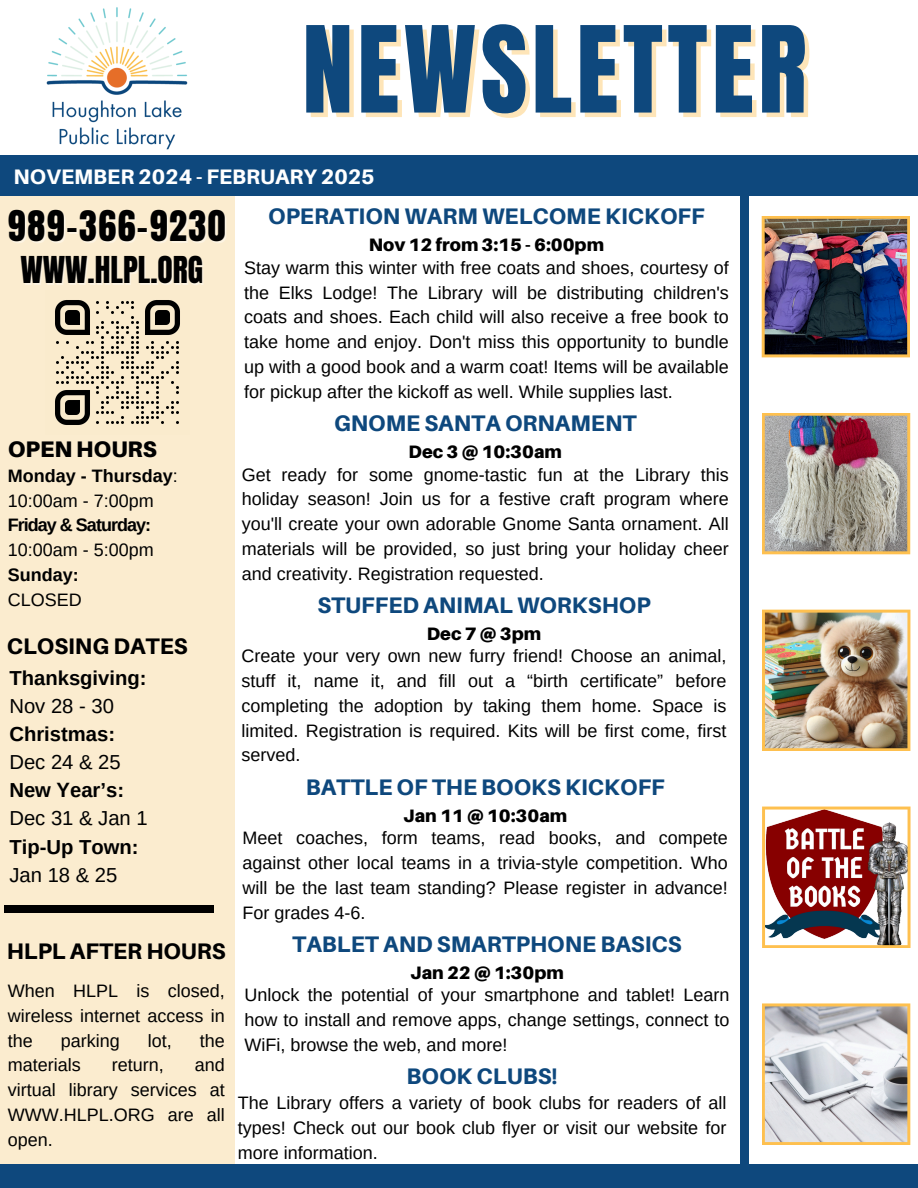
<style>
.page{position:relative;width:918px;height:1188px;background:#fff}
.page>*{position:absolute;margin:0;border:0;box-sizing:border-box;transform-origin:0 0}
.t1{font:101.85px "Anton";letter-spacing:.04em;color:#0e487d}
.t2{font:36px "Anton";letter-spacing:.04em;color:#000}
.t3{font:31.5px "Anton";color:#000}
.t4{font:800 22.5px "Aileron";color:#0e487d}
.t5{font:800 22.5px "Aileron";color:#000}
.t6{font:900 22.5px "Aileron";color:#000}
.t7{font:800 21px "Aileron";color:#fff}
.t8{font:700 20.25px/28.2px "Arimo";color:#000}
.t9{font:18px/24.8px "Arimo";color:#000;text-align:justify}
.t10{font:900 18px "Aileron";color:#000}
.t11{font:700 18px "Arimo";color:#000}
.t12{font:700 18px "Arimo";letter-spacing:-.055em;color:#000}
.s1{font-weight:400}
</style>
<div class="page">
<div style="left:0;top:196px;width:234px;height:992px;background:#fbeccf"></div>
<div style="left:0;top:155px;width:918px;height:41px;background:#0e487d"></div>
<div style="left:741px;top:165px;width:8px;height:1023px;background:#0e487d"></div>
<img style="left:762px;top:216px;width:148px;height:141px">
<svg style="left:762px;top:1003px;width:148px;height:142px;background:#cdcac7"></svg>
<img style="left:762px;top:610px;width:148px;height:141px">
<svg style="left:762px;top:807px;width:149px;height:141px"></svg>
<img style="left:46px;top:7px;width:142px;height:143px">
<div style="left:4px;top:905px;width:210px;height:7px;background:#000"></div>
<img style="left:55px;top:300px;width:125px;height:125px">
<img style="left:762px;top:413px;width:148px;height:141px">
<div style="left:0;top:1165px;width:918px;height:23px;background:#0e487d"></div>
<p class="t1" style="left:302px;top:-3px;width:506px">NEWSLETTER</p>
<p class="t7" style="left:14px;top:164px;width:363px">NOVEMBER 2024 - FEBRUARY 2025</p>
<h2 class="t2" style="left:8px;top:201px;width:219px">989-366-9230</h2>
<p class="t3" style="left:20px;top:248px;width:184px">WWW.HLPL.ORG</p>
<p class="t4" style="left:268px;top:203px;width:438px">OPERATION WARM WELCOME KICKOFF</p>
<h4 class="t10" style="left:369px;top:234px;width:237px">Nov 12 from 3:15 - 6:00pm</h4>
<p class="t9" style="left:244px;top:255px;width:486px">Stay warm this winter with free coats and shoes, courtesy of the Elks Lodge! The Library will be distributing children's coats and shoes. Each child will also receive a free book to take home and enjoy. Don't miss this opportunity to bundle up with a good book and a warm coat! Items will be available for pickup after the kickoff as well. While supplies last.</p>
<p class="t6" style="left:8px;top:435px;width:151px">OPEN HOURS</p>
<p class="t11" style="left:8px;top:466px;width:172px">Monday - Thursday<span class="s1">:</span></p>
<h4 class="t9" style="left:8px;top:488px;width:147px">10:00am - 7:00pm</h4>
<h5 class="t12" style="left:8px;top:515px;width:145px">Friday &amp; Saturday:</h5>
<p class="t9" style="left:8px;top:537px;width:147px">10:00am - 5:00pm</p>
<p class="t11" style="left:8px;top:565px;width:72px">Sunday:</p>
<p class="t9" style="left:8px;top:587px;width:75px">CLOSED</p>
<p class="t5" style="left:7px;top:632px;width:182px">CLOSING DATES</p>
<p class="t8" style="left:9px;top:664px;width:140px">Thanksgiving:<br><span class="s1">Nov 28 - 30<br></span>Christmas:<br><span class="s1">Dec 24 &amp; 25<br></span>New Year’s:<br><span class="s1">Dec 31 &amp; Jan 1<br></span>Tip-Up Town:<br><span class="s1">Jan 18 &amp; 25</span></p>
<p class="t5" style="left:7px;top:937px;width:220px">HLPL AFTER HOURS</p>
<p class="t9" style="left:8px;top:979px;width:218px">When HLPL is closed, wireless internet access in the</p>
<p class="t9" style="left:61px;top:1028px;width:61px">parking</p>
<p class="t9" style="left:148px;top:1028px;width:25px">lot,</p>
<p class="t9" style="left:200px;top:1028px;width:27px">the</p>
<p class="t9" style="left:8px;top:1053px;width:74px">materials</p>
<p class="t9" style="left:112px;top:1053px;width:53px">return,</p>
<p class="t9" style="left:8px;top:1053px;width:218px;text-indent:187px">and virtual library services at WWW.HLPL.ORG are all open.</p>
<p class="t4" style="left:334px;top:409px;width:304px">GNOME SANTA ORNAMENT</p>
<p class="t10" style="left:409px;top:441px;width:155px">Dec 3 @ 10:30am</p>
<p class="t9" style="left:242px;top:462px;width:489px">Get ready for some gnome-tastic fun at the Library this holiday season! Join us for a festive craft program where you'll create your own adorable Gnome Santa ornament. All materials will be provided, so just bring your holiday cheer and creativity. Registration requested.</p>
<p class="t4" style="left:317px;top:591px;width:335px">STUFFED ANIMAL WORKSHOP</p>
<p class="t10" style="left:427px;top:622px;width:116px">Dec 7 @ 3pm</p>
<p class="t9" style="left:242px;top:644px;width:486px">Create your very own new furry friend! Choose an animal, stuff it, name it, and fill out a “birth certificate” before completing the adoption by taking them home. Space is limited. Registration is required. Kits will be first come, first served.</p>
<p class="t4" style="left:306px;top:773px;width:361px">BATTLE OF THE BOOKS KICKOFF</p>
<p class="t10" style="left:403px;top:804px;width:166px">Jan 11 @ 10:30am</p>
<p class="t9" style="left:243px;top:826px;width:487px">Meet coaches, form teams, read books, and compete against other local teams in a trivia-style competition. Who will be the last team standing? Please register in advance!<br>For grades 4-6.</p>
<p class="t4" style="left:292px;top:930px;width:391px">TABLET AND SMARTPHONE BASICS</p>
<p class="t10" style="left:410px;top:961px;width:155px">Jan 22 @ 1:30pm</p>
<p class="t9" style="left:245px;top:983px;width:486px">Unlock the potential of your smartphone and tablet! Learn how to install and remove apps, change settings, connect to WiFi, browse the web, and more!</p>
<p class="t4" style="left:407px;top:1063px;width:153px">BOOK CLUBS!</p>
<h4 class="t9" style="left:238px;top:1090px;width:490px">The Library offers a variety of book clubs for readers of all types! Check out our book club flyer or visit our website for more information.</h4>
</div>
